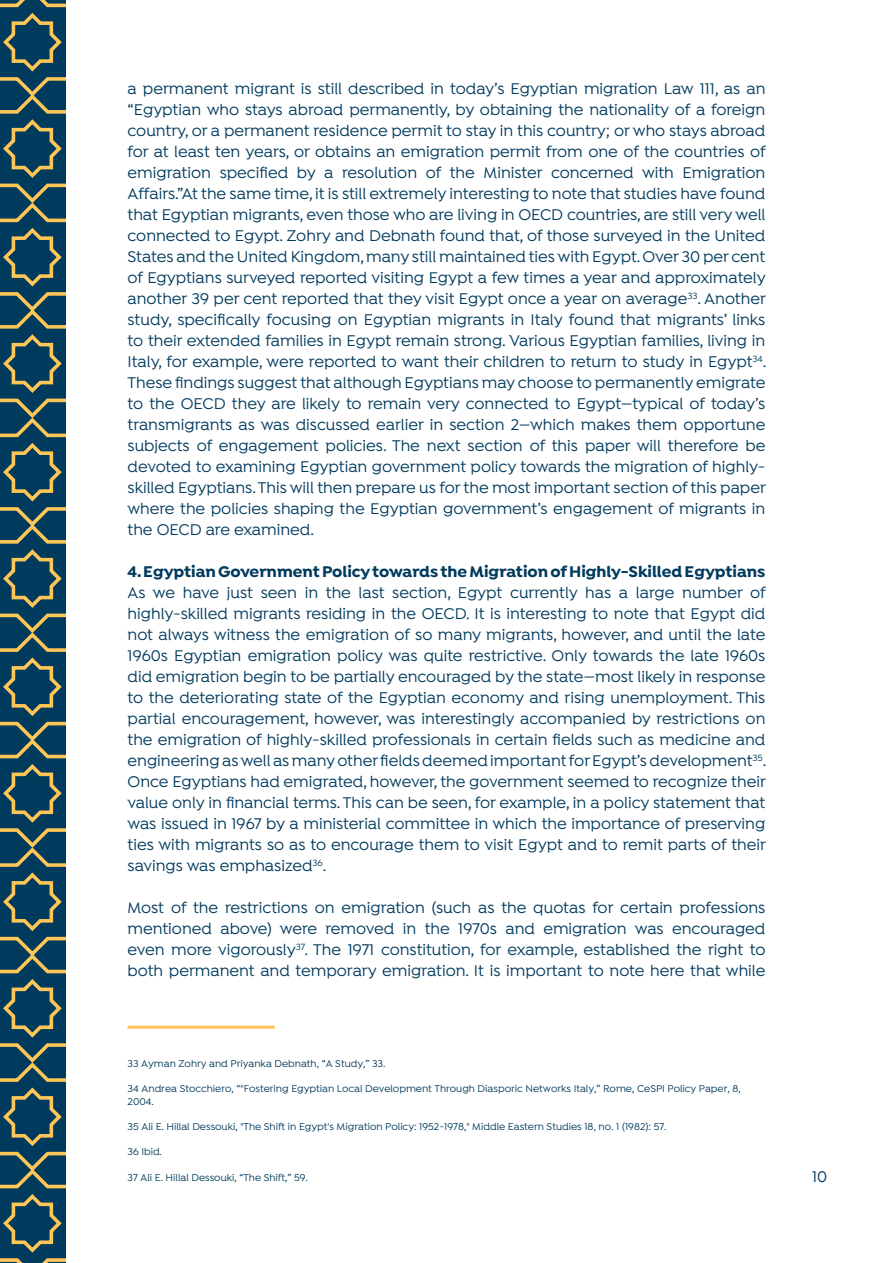
<style>
.page{position:relative;width:893px;height:1263px;background:#fff}
.page>*{position:absolute;margin:0;border:0;box-sizing:border-box;transform-origin:0 0}
.Paragraph_Style__all{font:500 16.5px/21px "Isidora";color:#003a5d;text-align:justify}
.Paragraph_Style__all-2{font:700 16.5px "Isidora";color:#003a5d}
.Footnote{font:500 10.5px/12.6px "Isidora";color:#003a5d}
</style>
<div class="page">
<svg style="left:0;top:0;width:66px;height:1263px;background:#2b525b"></svg>
<hr style="left:128px;top:1026px;width:147px;height:3px;background:#ffc459">
<p class="Paragraph_Style__all" style="left:128px;top:79px;width:640px">a permanent migrant is still described in today’s Egyptian migration Law 111, as an “Egyptian who stays abroad permanently, by obtaining the nationality of a foreign country, or a permanent residence permit to stay in this country; or who stays abroad for at least ten years, or obtains an emigration permit from one of the countries of emigration specified by a resolution of the Minister concerned with Emigration Affairs.”At the same time, it is still extremely interesting to note that studies have found that Egyptian migrants, even those who are living in OECD countries, are still very well connected to Egypt. Zohry and Debnath found that, of those surveyed in the United States and the United Kingdom, many still maintained ties with Egypt. Over 30 per cent of Egyptians surveyed reported visiting Egypt a few times a year and approximately another 39 per cent reported that they visit Egypt once a year on average<sup>33</sup>. Another study, specifically focusing on Egyptian migrants in Italy found that migrants’ links to their extended families in Egypt remain strong. Various Egyptian families, living in Italy, for example, were reported to want their children to return to study in Egypt<sup>34</sup>.<br>These findings suggest that although Egyptians may choose to permanently emigrate to the OECD they are likely to remain very connected to Egypt—typical of today’s transmigrants as was discussed earlier in section 2—which makes them opportune subjects of engagement policies. The next section of this paper will therefore be devoted to examining Egyptian government policy towards the migration of highly&shy;skilled Egyptians. This will then prepare us for the most important section of this paper where the policies shaping the Egyptian government’s engagement of migrants in the OECD are examined.</p>
<p class="Paragraph_Style__all-2" style="left:128px;top:561px;width:639px">4. Egyptian Government Policy towards the Migration of Highly-Skilled Egyptians</p>
<p class="Paragraph_Style__all" style="left:128px;top:583px;width:640px">As we have just seen in the last section, Egypt currently has a large number of highly-skilled migrants residing in the OECD. It is interesting to note that Egypt did not always witness the emigration of so many migrants, however, and until the late 1960s Egyptian emigration policy was quite restrictive. Only towards the late 1960s did emigration begin to be partially encouraged by the state—most likely in response to the deteriorating state of the Egyptian economy and rising unemployment. This partial encouragement, however, was interestingly accompanied by restrictions on the emigration of highly-skilled professionals in certain fields such as medicine and engineering as well as many other fields deemed important for Egypt’s development<sup>35</sup>.<br>Once Egyptians had emigrated, however, the government seemed to recognize their value only in financial terms. This can be seen, for example, in a policy statement that was issued in 1967 by a ministerial committee in which the importance of preserving ties with migrants so as to encourage them to visit Egypt and to remit parts of their savings was emphasized<sup>36</sup>.</p>
<p class="Paragraph_Style__all" style="left:128px;top:898px;width:639px">Most of the restrictions on emigration (such as the quotas for certain professions mentioned above) were removed in the 1970s and emigration was encouraged even more vigorously<sup>37</sup>. The 1971 constitution, for example, established the right to both permanent and temporary emigration. It is important to note here that while</p>
<p class="Footnote" style="left:128px;top:1058px;width:259px">33 Ayman Zohry and Priyanka Debnath, “A Study,” 33.</p>
<p class="Footnote" style="left:128px;top:1083px;width:615px">34 Andrea Stocchiero, “"Fostering Egyptian Local Development Through Diasporic Networks Italy,” Rome, CeSPI Policy Paper, 8,<br>2004.</p>
<p class="Footnote" style="left:128px;top:1121px;width:540px">35 Ali E. Hillal Dessouki, "The Shift in Egypt's Migration Policy: 1952-1978," Middle Eastern Studies 18, no. 1 (1982): 57.</p>
<p class="Footnote" style="left:128px;top:1146px;width:36px">36 Ibid.</p>
<p class="Footnote" style="left:128px;top:1171px;width:182px">37 Ali E. Hillal Dessouki, “The Shift,” 59.</p>
<p class="Paragraph_Style__all" style="left:812px;top:1167px;width:17px">10</p>
</div>
